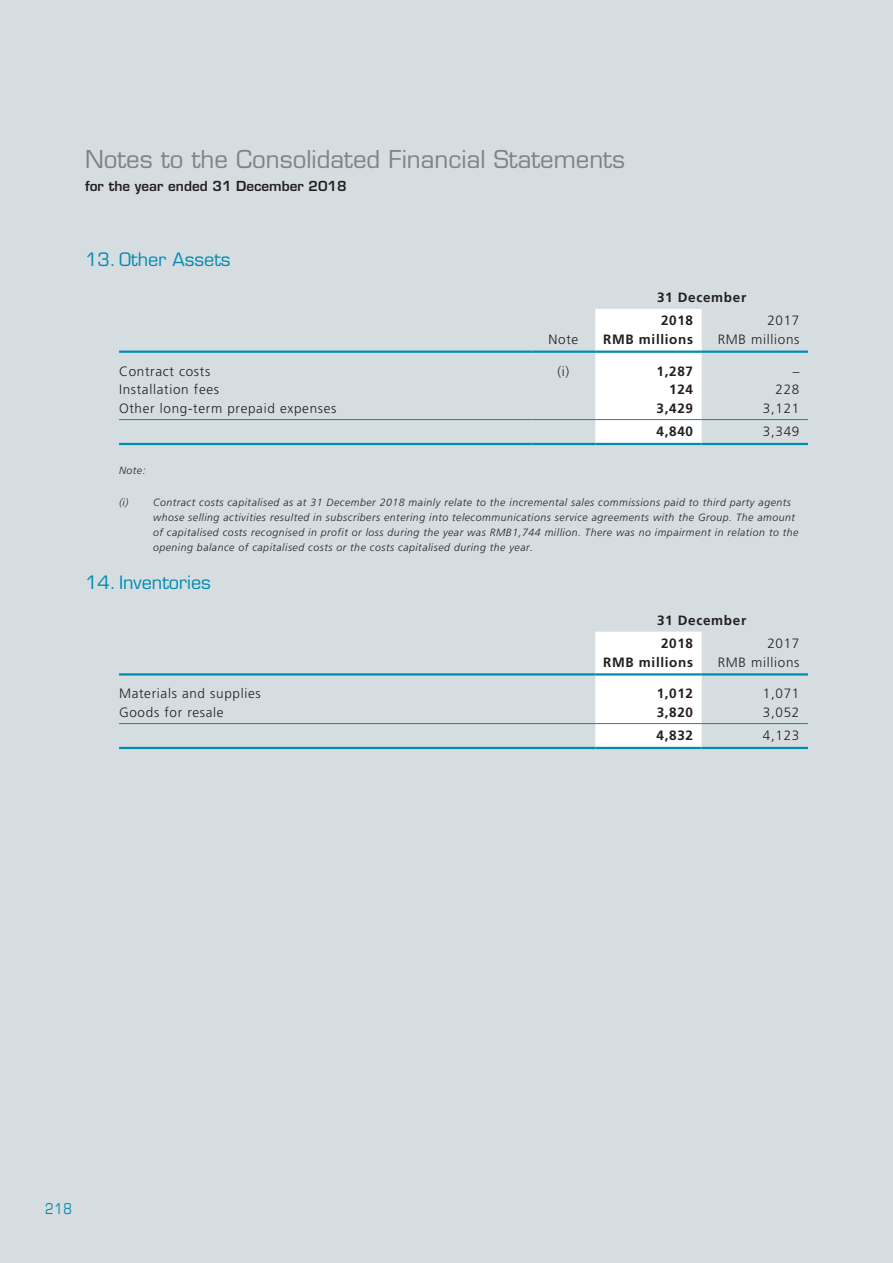
<style>
.page{position:relative;width:893px;height:1263px;background:#d6dde1}
.page>*{position:absolute;margin:0;border:0;box-sizing:border-box;transform-origin:0 0}
.t1{font:24px "Eurostile LT Std";color:#808285}
._01_H1{font:18px "Eurostile LT Std";color:#008bb0}
.t2{font:condensed 15px "Eurostile LT Std";color:#008bb0}
._50_Table_txt{font:300 13.5px "Frutiger LT Std";letter-spacing:.05em;color:#231f20}
._50_Table_txt-2{font:700 13.5px "Frutiger LT Std";letter-spacing:.05em;color:#231f20}
.t3{font:600 13.5px "Eurostile LT Std";color:#231f20}
._06_Notes{font:italic 300 10.5px/15px "Frutiger LT Std";letter-spacing:.05em;color:#231f20}
</style>
<div class="page">
<div style="left:595px;top:309px;width:107px;height:134px;background:#fff"></div>
<hr style="left:119px;top:351px;width:412px;height:2px;background:#008bb0">
<hr style="left:531px;top:351px;width:64px;height:2px;background:#008bb0">
<hr style="left:595px;top:351px;width:107px;height:2px;background:#008bb0">
<hr style="left:702px;top:351px;width:106px;height:2px;background:#008bb0">
<hr style="left:119px;top:419px;width:412px;height:1px;background:#008bb0">
<hr style="left:531px;top:419px;width:64px;height:1px;background:#008bb0">
<hr style="left:595px;top:419px;width:107px;height:1px;background:#008bb0">
<hr style="left:702px;top:419px;width:106px;height:1px;background:#008bb0">
<hr style="left:119px;top:443px;width:412px;height:2px;background:#008bb0">
<hr style="left:531px;top:443px;width:64px;height:2px;background:#008bb0">
<hr style="left:595px;top:443px;width:107px;height:2px;background:#008bb0">
<hr style="left:702px;top:443px;width:106px;height:2px;background:#008bb0">
<div style="left:595px;top:632px;width:107px;height:115px;background:#fff"></div>
<hr style="left:119px;top:673px;width:476px;height:2px;background:#008bb0">
<hr style="left:595px;top:673px;width:107px;height:2px;background:#008bb0">
<hr style="left:702px;top:673px;width:106px;height:2px;background:#008bb0">
<hr style="left:119px;top:723px;width:476px;height:1px;background:#008bb0">
<hr style="left:595px;top:723px;width:107px;height:1px;background:#008bb0">
<hr style="left:702px;top:723px;width:106px;height:1px;background:#008bb0">
<hr style="left:119px;top:747px;width:476px;height:2px;background:#008bb0">
<hr style="left:595px;top:747px;width:107px;height:2px;background:#008bb0">
<hr style="left:702px;top:747px;width:106px;height:2px;background:#008bb0">
<h1 class="t1" style="left:85px;top:144px;width:541px">Notes to the Consolidated Financial Statements</h1>
<p class="t3" style="left:85px;top:178px;width:263px">for the year ended 31 December 2018</p>
<p class="_01_H1" style="left:85px;top:248px;width:147px">13. Other Assets</p>
<p class="_50_Table_txt-2" style="left:657px;top:290px;width:91px">31 December</p>
<p class="_50_Table_txt-2" style="left:661px;top:313px;width:34px">2018</p>
<p class="_50_Table_txt" style="left:767px;top:313px;width:34px">2017</p>
<p class="_50_Table_txt" style="left:548px;top:332px;width:31px">Note</p>
<p class="_50_Table_txt-2" style="left:603px;top:331px;width:91px">RMB millions</p>
<p class="_50_Table_txt" style="left:718px;top:332px;width:83px">RMB millions</p>
<p class="_50_Table_txt" style="left:119px;top:363px;width:93px">Contract costs</p>
<p class="_50_Table_txt" style="left:557px;top:363px;width:13px">(i)</p>
<p class="_50_Table_txt-2" style="left:657px;top:363px;width:38px">1,287</p>
<p class="_50_Table_txt" style="left:793px;top:363px;width:8px">–</p>
<p class="_50_Table_txt" style="left:119px;top:382px;width:102px">Installation fees</p>
<p class="_50_Table_txt-2" style="left:669px;top:382px;width:25px">124</p>
<p class="_50_Table_txt" style="left:775px;top:382px;width:25px">228</p>
<p class="_50_Table_txt" style="left:119px;top:401px;width:219px">Other long-term prepaid expenses</p>
<p class="_50_Table_txt-2" style="left:657px;top:400px;width:38px">3,429</p>
<p class="_50_Table_txt" style="left:763px;top:401px;width:38px">3,121</p>
<p class="_50_Table_txt-2" style="left:657px;top:424px;width:38px">4,840</p>
<p class="_50_Table_txt" style="left:763px;top:424px;width:38px">3,349</p>
<p class="_06_Notes" style="left:119px;top:462px;width:28px">Note:</p>
<p class="_06_Notes" style="left:153px;top:494px;width:647px;text-indent:-34px">(i) Contract costs capitalised as at 31 December 2018 mainly relate to the incremental sales commissions paid to third party agents whose selling activities resulted in subscribers entering into telecommunications service agreements with the Group. The amount of capitalised costs recognised in profit or loss during the year was RMB1,744 million. There was no impairment in relation to the opening balance of capitalised costs or the costs capitalised during the year.</p>
<p class="_01_H1" style="left:85px;top:571px;width:127px">14. Inventories</p>
<p class="_50_Table_txt-2" style="left:657px;top:612px;width:91px">31 December</p>
<p class="_50_Table_txt-2" style="left:661px;top:635px;width:34px">2018</p>
<p class="_50_Table_txt" style="left:767px;top:636px;width:34px">2017</p>
<p class="_50_Table_txt-2" style="left:603px;top:654px;width:91px">RMB millions</p>
<p class="_50_Table_txt" style="left:718px;top:654px;width:83px">RMB millions</p>
<p class="_50_Table_txt" style="left:119px;top:686px;width:143px">Materials and supplies</p>
<p class="_50_Table_txt-2" style="left:657px;top:686px;width:38px">1,012</p>
<p class="_50_Table_txt" style="left:763px;top:686px;width:38px">1,071</p>
<p class="_50_Table_txt" style="left:119px;top:705px;width:106px">Goods for resale</p>
<p class="_50_Table_txt-2" style="left:657px;top:704px;width:38px">3,820</p>
<p class="_50_Table_txt" style="left:763px;top:705px;width:38px">3,052</p>
<p class="_50_Table_txt-2" style="left:657px;top:728px;width:38px">4,832</p>
<p class="_50_Table_txt" style="left:763px;top:728px;width:38px">4,123</p>
<h3 class="t2" style="left:45px;top:1199px;width:28px">218</h3>
</div>
